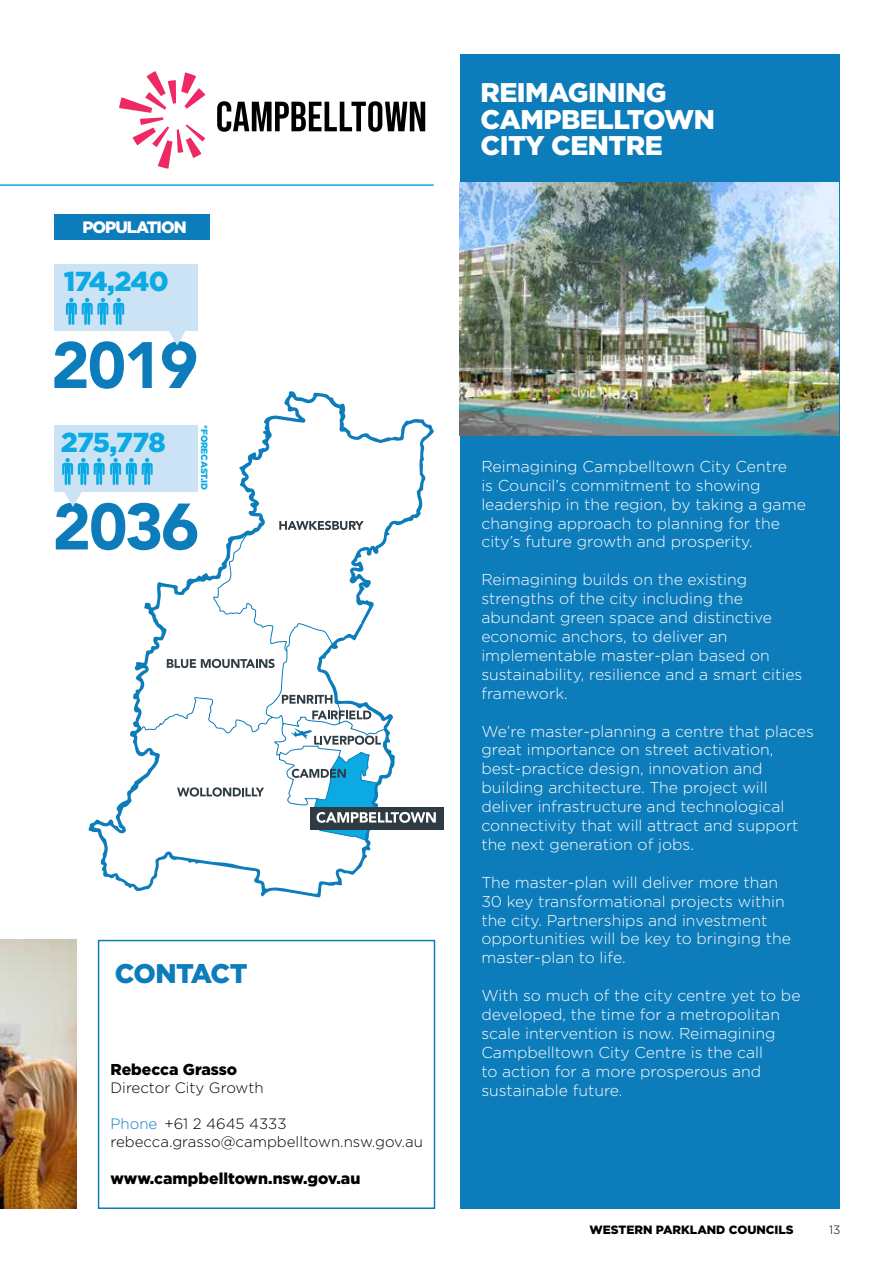
<style>
.page{position:relative;width:893px;height:1263px;background:#fff}
.page>*{position:absolute;margin:0;border:0;box-sizing:border-box;transform-origin:0 0}
.t1{font:900 27.45px "Gotham";letter-spacing:-.025em;color:#0baae2}
.t2{font:900 27px/26.4px "Gotham";letter-spacing:-.02em;color:#fff}
.t3{font:900 27px "Gotham";letter-spacing:-.03em;color:#0d7cba}
.t4{font:900 16.5px "Gotham";letter-spacing:-.06em;color:#fff}
.t5{font:300 15.75px/18.9px "Gotham";color:#fff}
.t6{font:900 15.75px "Gotham";color:#000}
.t7{font:300 15px/18px "Gotham";color:#000}
.t8{font:900 12px "Gotham";color:#000}
.t9{font:300 12px "Gotham";color:#000}
.t10{font:900 9px "Gotham";letter-spacing:-.025em;color:#0baae2}
.s1{color:#0d7cba}
</style>
<div class="page">
<div style="left:460px;top:54px;width:380px;height:1155px;background:#0d7cba"></div>
<hr style="left:0;top:184px;width:434px;height:2px;background:#0baae2">
<img style="left:0;top:940px;width:77px;height:269px">
<svg style="left:54px;top:341px;width:98px;height:48px"></svg>
<div style="left:54px;top:264px;width:144px;height:67px;background:#cce3f6"></div>
<svg style="left:162px;top:331px;width:34px;height:57px"></svg>
<svg style="left:66px;top:298px;width:58px;height:27px"></svg>
<div style="left:54px;top:426px;width:144px;height:66px;background:#cce3f6"></div>
<svg style="left:56px;top:458px;width:32px;height:92px"></svg>
<svg style="left:217px;top:101px;width:208px;height:31px"></svg>
<svg style="left:119px;top:71px;width:86px;height:98px"></svg>
<img style="left:459px;top:183px;width:380px;height:253px">
<div style="left:98px;top:940px;width:337px;height:269px;background:#fff;border:2px solid #0d7cba"></div>
<svg style="left:88px;top:391px;width:346px;height:506px"></svg>
<svg style="left:137px;top:664px;width:4px;height:4px"></svg>
<svg style="left:141px;top:534px;width:252px;height:307px"></svg>
<svg style="left:177px;top:787px;width:87px;height:10px"></svg>
<svg style="left:167px;top:659px;width:108px;height:9px"></svg>
<svg style="left:282px;top:695px;width:50px;height:9px"></svg>
<svg style="left:312px;top:710px;width:59px;height:9px"></svg>
<svg style="left:279px;top:521px;width:85px;height:9px"></svg>
<svg style="left:291px;top:728px;width:90px;height:17px"></svg>
<div style="left:54px;top:214px;width:156px;height:26px;background:#0d7cba"></div>
<div style="left:310px;top:807px;width:134px;height:22px;background:#2e3b42"></div>
<svg style="left:292px;top:752px;width:144px;height:88px"></svg>
<p class="t4" style="left:82px;top:216px;width:106px">POPULATION</p>
<h1 class="t1" style="left:64px;top:263px;width:107px">174,240</h1>
<h1 class="t1" style="left:61px;top:424px;width:107px">275,778</h1>
<p class="t10" style="left:211px;top:425px;width:66px;rotate:90deg">*FORECAST.ID</p>
<h2 class="t3" style="left:115px;top:955px;width:134px">CONTACT</h2>
<p class="t6" style="left:111px;top:1058px;width:128px">Rebecca Grasso</p>
<p class="t7" style="left:111px;top:1078px;width:155px">Director City Growth</p>
<p class="t7" style="left:111px;top:1114px;width:314px"><span class="s1">Phone</span> +61 2 4645 4333 rebecca.grasso@campbelltown.nsw.gov.au</p>
<p class="t6" style="left:111px;top:1168px;width:251px">www.campbelltown.nsw.gov.au</p>
<h2 class="t2" style="left:480px;top:79px;width:236px">REIMAGINING<br>CAMPBELLTOWN<br>CITY CENTRE</h2>
<p class="t5" style="left:481px;top:456px;width:326px">Reimagining Campbelltown City Centre<br>is Council’s commitment to showing leadership in the region, by taking a game changing approach to planning for the city’s future growth and prosperity.</p>
<p class="t5" style="left:481px;top:570px;width:322px">Reimagining builds on the existing strengths of the city including the abundant green space and distinctive economic anchors, to deliver an implementable master-plan based on sustainability, resilience and a smart cities framework.</p>
<p class="t5" style="left:481px;top:721px;width:334px">We’re master-planning a centre that places great importance on street activation, best-practice design, innovation and building architecture. The project will deliver infrastructure and technological connectivity that will attract and support the next generation of jobs.</p>
<p class="t5" style="left:481px;top:872px;width:311px">The master-plan will deliver more than 30 key transformational projects within the city. Partnerships and investment opportunities will be key to bringing the master-plan to life.</p>
<p class="t5" style="left:481px;top:986px;width:321px">With so much of the city centre yet to be developed, the time for a metropolitan scale intervention is now. Reimagining Campbelltown City Centre is the call<br>to action for a more prosperous and sustainable future.</p>
<p class="t8" style="left:589px;top:1221px;width:206px">WESTERN PARKLAND COUNCILS</p>
<p class="t9" style="left:829px;top:1222px;width:13px">13</p>
</div>
